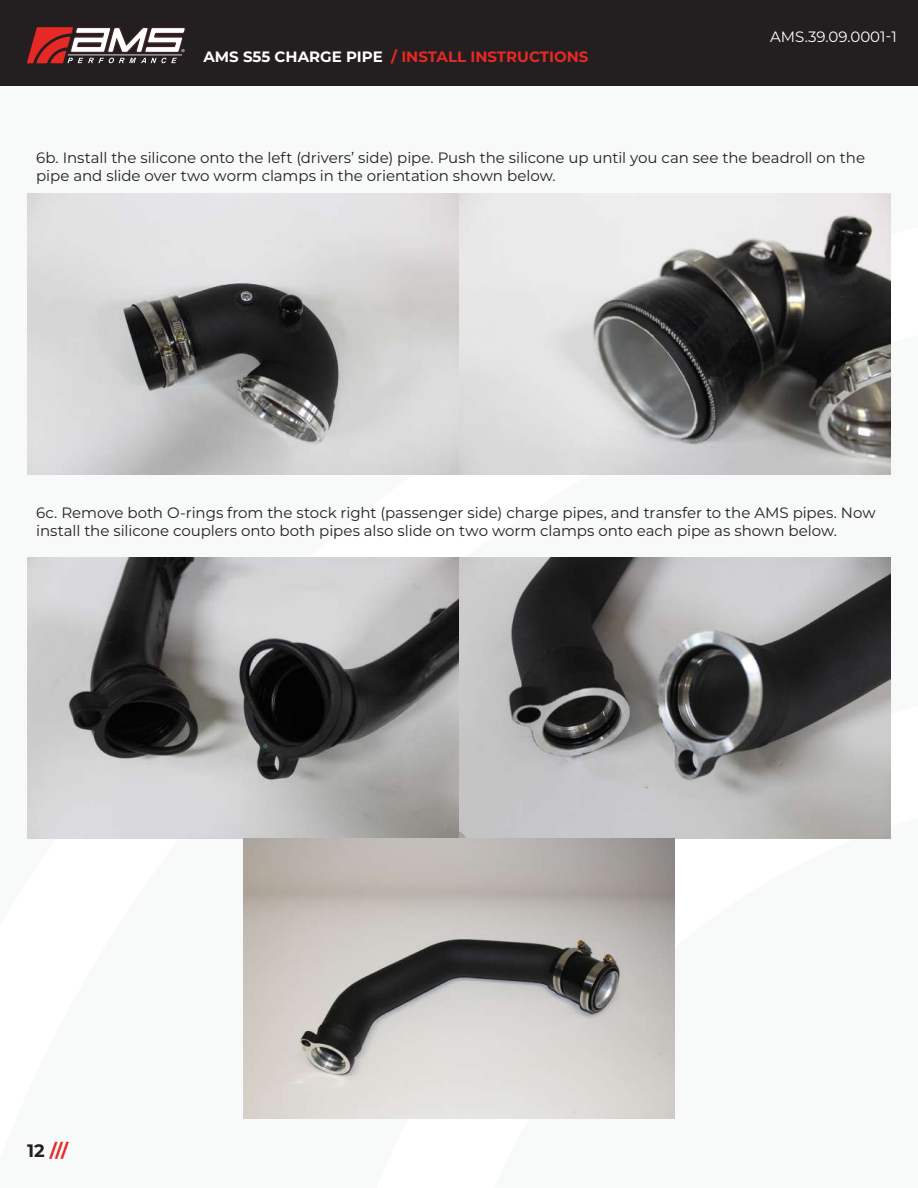
<style>
.page{position:relative;width:918px;height:1188px;background:#fff}
.page>*{position:absolute;margin:0;border:0;box-sizing:border-box;transform-origin:0 0}
.t1{font:700 18px "Montserrat";color:#e62924}
.t2{font:15px/18px "Montserrat";letter-spacing:-.005em;color:#231f20}
.t3{font:700 15px "Montserrat";color:#e62924}
.t4{font:15px "Montserrat";color:#fff}
.s1{color:#fff}
.s2{color:#231f20}
</style>
<div class="page">
<div style="left:0;top:0;width:918px;height:85px;background:#231f20"></div>
<svg style="left:27px;top:27px;width:159px;height:36px"></svg>
<img style="left:27px;top:193px;width:864px;height:281px">
<img style="left:27px;top:557px;width:864px;height:281px">
<img style="left:243px;top:838px;width:432px;height:281px">
<p class="t3" style="left:203px;top:46px;width:387px"><span class="s1">AMS S55 CHARGE PIPE</span> / INSTALL INSTRUCTIONS</p>
<p class="t4" style="left:770px;top:26px;width:128px">AMS.39.09.0001-1</p>
<p class="t2" style="left:36px;top:148px;width:830px">6b. Install the silicone onto the left (drivers’ side) pipe. Push the silicone up until you can see the beadroll on the pipe and slide over two worm clamps in the orientation shown below.</p>
<p class="t2" style="left:36px;top:503px;width:841px">6c. Remove both O-rings from the stock right (passenger side) charge pipes, and transfer to the AMS pipes. Now install the silicone couplers onto both pipes also slide on two worm clamps onto each pipe as shown below.</p>
<p class="t1" style="left:27px;top:1137px;width:43px"><span class="s2">12</span> ///</p>
</div>
